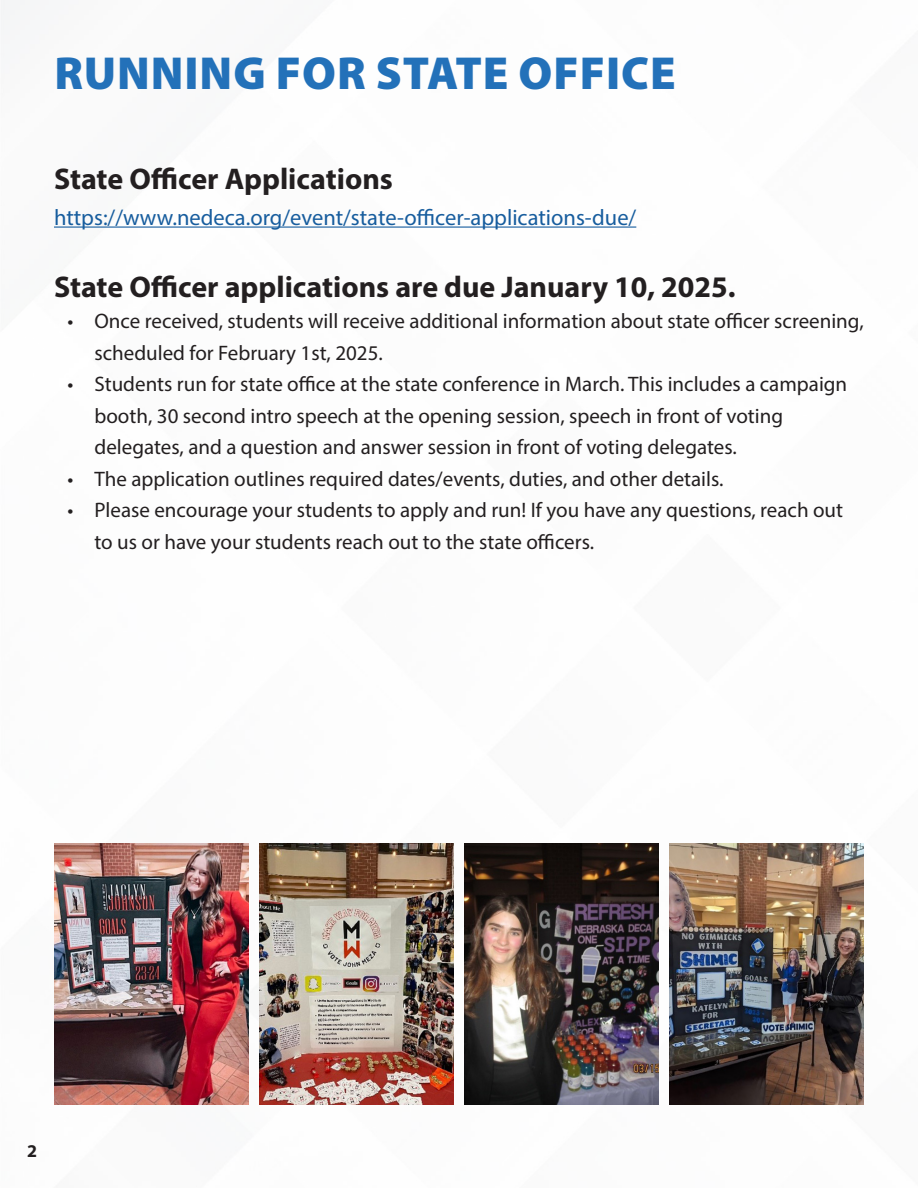
<style>
.page{position:relative;width:918px;height:1188px;background:#fff}
.page>*{position:absolute;margin:0;border:0;box-sizing:border-box;transform-origin:0 0}
.t1{font:900 46.5px "Myriad Pro";letter-spacing:.02em;color:#2371b9}
.t2{font:700 30px "Myriad Pro";color:#231f20}
.t3{font:22.5px "Myriad Pro";color:#175d9e}
.t4{font:21px/31.5px "Myriad Pro";color:#231f20}
.t5{font:700 18px "Myriad Pro";color:#231f20}
</style>
<div class="page">
<hr style="left:54px;top:227px;width:582px;height:1px;background:#175d9e">
<img style="left:54px;top:843px;width:194px;height:262px">
<img style="left:670px;top:843px;width:194px;height:262px">
<img style="left:259px;top:843px;width:194px;height:262px">
<img style="left:465px;top:843px;width:194px;height:262px">
<p class="t1" style="left:54px;top:42px;width:623px">RUNNING FOR STATE OFFICE</p>
<p class="t2" style="left:54px;top:159px;width:340px">State Officer Applications</p>
<p class="t3" style="left:54px;top:203px;width:584px">https://www.nedeca.org/event/state-officer-applications-due/</p>
<p class="t2" style="left:54px;top:267px;width:683px">State Officer applications are due January 10, 2025.</p>
<p class="t4" style="left:94px;top:305px;width:771px;text-indent:-27px">• Once received, students will receive additional information about state officer screening, scheduled for February 1st, 2025.</p>
<p class="t4" style="left:94px;top:368px;width:754px;text-indent:-27px">• Students run for state office at the state conference in March. This includes a campaign booth, 30 second intro speech at the opening session, speech in front of voting delegates, and a question and answer session in front of voting delegates.</p>
<p class="t4" style="left:68px;top:463px;width:658px">• The application outlines required dates/events, duties, and other details.</p>
<p class="t4" style="left:94px;top:494px;width:750px;text-indent:-27px">• Please encourage your students to apply and run! If you have any questions, reach out to us or have your students reach out to the state officers.</p>
<p class="t5" style="left:27px;top:1139px;width:11px">2</p>
</div>
